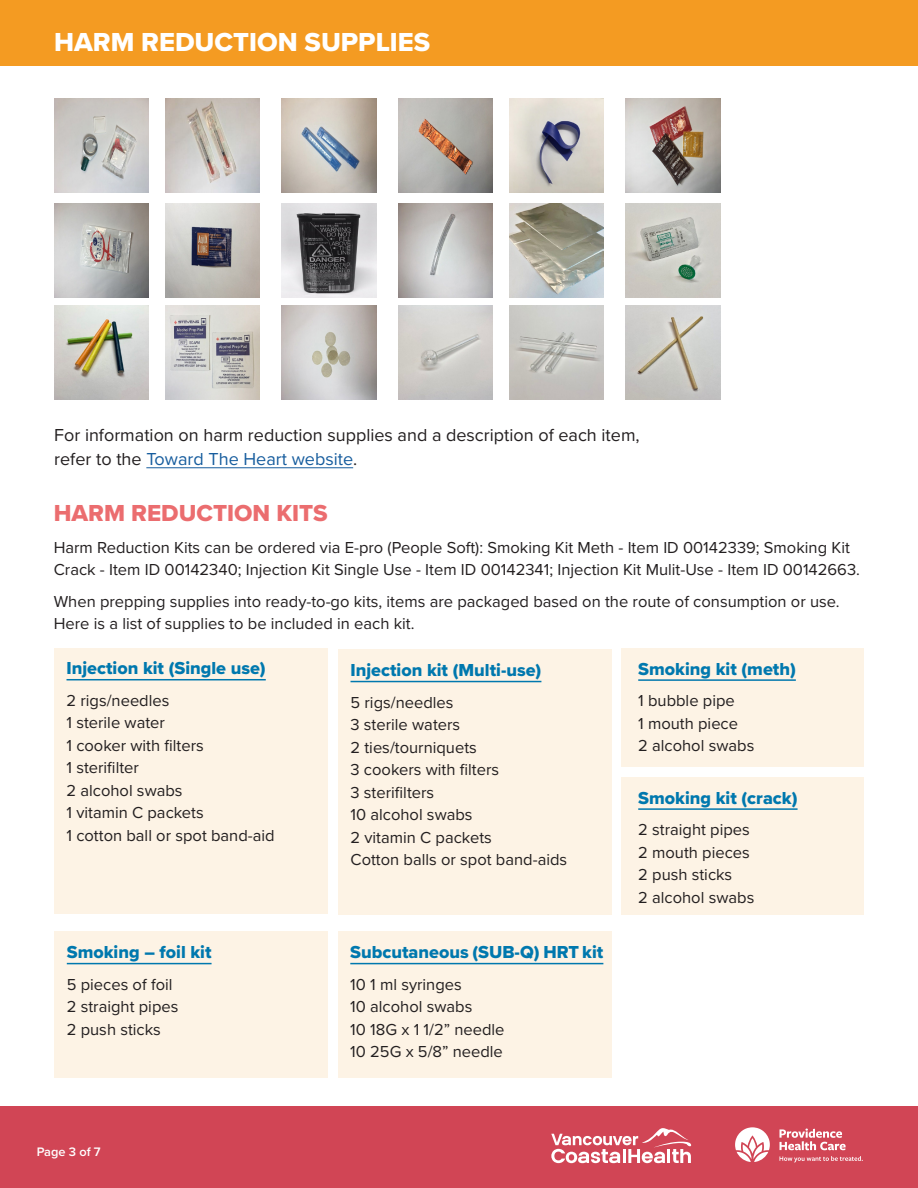
<style>
.page{position:relative;width:918px;height:1188px;background:#fff}
.page>*{position:absolute;margin:0;border:0;box-sizing:border-box;transform-origin:0 0}
.t1{font:27px "Proxima Nova Extrabld";color:#fff}
.t2{font:24px "Proxima Nova Extrabld";color:#eb6d6f}
.t3{font:18px "Proxima Nova Extrabld";color:#0078ae}
.body_L{font:18px/24px "Proxima Nova";color:#231f20}
.body{font:16.5px/22.5px "Proxima Nova";color:#231f20}
.t4{font:600 12.75px "Proxima Nova";color:#fff}
.s1{color:#175d9e}
</style>
<div class="page">
<div style="left:338px;top:649px;width:274px;height:266px;background:#fdf3e5"></div>
<div style="left:54px;top:931px;width:274px;height:147px;background:#fdf3e5"></div>
<div style="left:54px;top:648px;width:274px;height:266px;background:#fdf3e5"></div>
<div style="left:338px;top:931px;width:273px;height:147px;background:#fdf3e5"></div>
<div style="left:621px;top:649px;width:242px;height:118px;background:#fdf3e5"></div>
<div style="left:621px;top:777px;width:242px;height:138px;background:#fdf3e5"></div>
<div style="left:0;top:0;width:918px;height:65px;background:#f49b22"></div>
<hr style="left:146px;top:467px;width:207px;height:1px;background:#175d9e">
<img style="left:54px;top:99px;width:94px;height:94px">
<img style="left:54px;top:203px;width:94px;height:95px">
<img style="left:54px;top:305px;width:94px;height:95px">
<img style="left:398px;top:99px;width:95px;height:94px">
<img style="left:398px;top:203px;width:95px;height:95px">
<img style="left:398px;top:305px;width:95px;height:95px">
<img style="left:165px;top:99px;width:94px;height:94px">
<img style="left:165px;top:203px;width:94px;height:95px">
<img style="left:165px;top:305px;width:94px;height:95px">
<img style="left:509px;top:99px;width:95px;height:94px">
<img style="left:509px;top:203px;width:95px;height:95px">
<img style="left:509px;top:305px;width:95px;height:95px">
<img style="left:282px;top:99px;width:94px;height:94px">
<img style="left:282px;top:203px;width:94px;height:95px">
<img style="left:282px;top:305px;width:94px;height:95px">
<img style="left:626px;top:99px;width:94px;height:94px">
<img style="left:626px;top:203px;width:94px;height:95px">
<img style="left:626px;top:305px;width:94px;height:95px">
<hr style="left:351px;top:681px;width:190px;height:1px;background:#0078ae">
<hr style="left:67px;top:963px;width:145px;height:1px;background:#0078ae">
<hr style="left:67px;top:679px;width:199px;height:1px;background:#0078ae">
<hr style="left:350px;top:963px;width:253px;height:1px;background:#0078ae">
<hr style="left:638px;top:679px;width:158px;height:2px;background:#0078ae">
<hr style="left:638px;top:808px;width:160px;height:2px;background:#0078ae">
<div style="left:0;top:1106px;width:918px;height:82px;background:#d14555"></div>
<svg style="left:779px;top:1156px;width:84px;height:6px"></svg>
<svg style="left:780px;top:1129px;width:66px;height:21px"></svg>
<svg style="left:735px;top:1127px;width:35px;height:35px"></svg>
<svg style="left:551px;top:1128px;width:140px;height:35px"></svg>
<p class="t1" style="left:54px;top:22px;width:378px">HARM REDUCTION SUPPLIES</p>
<p class="body_L" style="left:54px;top:422px;width:587px">For information on harm reduction supplies and a description of each item, refer to the <span class="s1">Toward The Heart website</span>.</p>
<p class="t2" style="left:54px;top:496px;width:275px">HARM REDUCTION KITS</p>
<p class="body" style="left:54px;top:535px;width:808px">Harm Reduction Kits can be ordered via E-pro (People Soft): Smoking Kit Meth - Item ID 00142339; Smoking Kit<br>Crack - Item ID 00142340; Injection Kit Single Use - Item ID 00142341; Injection Kit Mulit-Use - Item ID 00142663.</p>
<p class="body" style="left:54px;top:589px;width:788px">When prepping supplies into ready-to-go kits, items are packaged based on the route of consumption or use.<br>Here is a list of supplies to be included in each kit.</p>
<p class="t3" style="left:351px;top:657px;width:192px">Injection kit (Multi-use)</p>
<p class="body" style="left:351px;top:690px;width:218px">5 rigs/needles<br>3 sterile waters<br>2 ties/tourniquets<br>3 cookers with filters<br>3 sterifilters<br>10 alcohol swabs<br>2 vitamin C packets<br>Cotton balls or spot band-aids</p>
<p class="t3" style="left:67px;top:655px;width:201px">Injection kit (Single use)</p>
<p class="body" style="left:67px;top:689px;width:210px">2 rigs/needles<br>1 sterile water<br>1 cooker with filters<br>1 sterifilter<br>2 alcohol swabs<br>1 vitamin C packets<br>1 cotton ball or spot band-aid</p>
<p class="t3" style="left:638px;top:655px;width:159px">Smoking kit (meth)</p>
<p class="body" style="left:638px;top:689px;width:118px">1 bubble pipe<br>1 mouth piece<br>2 alcohol swabs</p>
<p class="t3" style="left:638px;top:784px;width:161px">Smoking kit (crack)</p>
<p class="body" style="left:638px;top:818px;width:118px">2 straight pipes<br>2 mouth pieces<br>2 push sticks<br>2 alcohol swabs</p>
<p class="t3" style="left:67px;top:939px;width:146px">Smoking – foil kit</p>
<p class="body" style="left:67px;top:972px;width:113px">5 pieces of foil<br>2 straight pipes<br>2 push sticks</p>
<p class="t4" style="left:37px;top:1142px;width:65px">Page 3 of 7</p>
<p class="t3" style="left:350px;top:939px;width:255px">Subcutaneous (SUB-Q) HRT kit</p>
<p class="body" style="left:350px;top:972px;width:156px">10 1 ml syringes<br>10 alcohol swabs<br>10 18G x 1 1/2” needle<br>10 25G x 5/8” needle</p>
</div>
